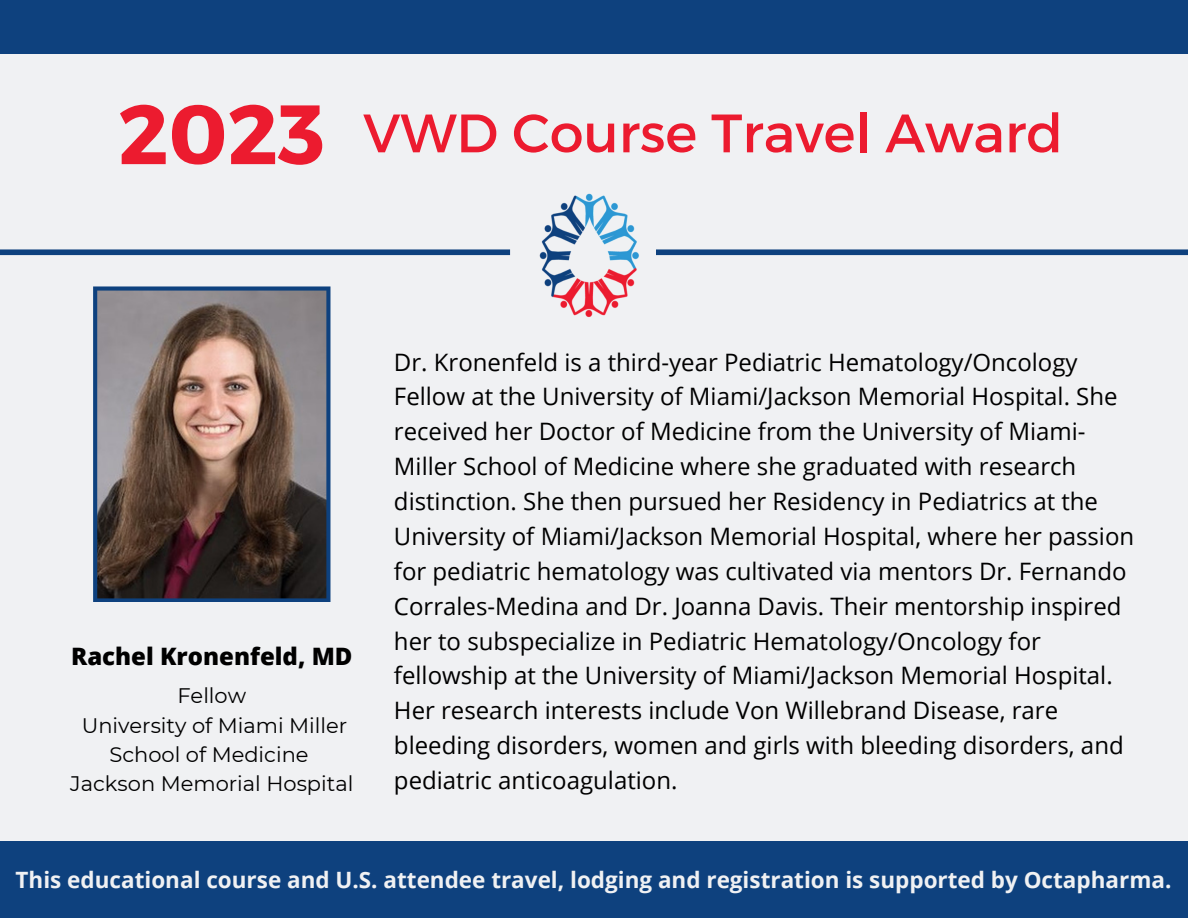
<style>
.page{position:relative;width:1188px;height:918px;background:#f0f1f3}
.page>*{position:absolute;margin:0;border:0;box-sizing:border-box;transform-origin:0 0}
.t1{font:700 84px "Montserrat";color:#ec1b2f}
.t2{font:54px "Montserrat";color:#ec1b2f}
.t3{font:24px/34.8px "Open Sans";color:#000}
.t4{font:800 24px "Open Sans";color:#000}
.t5{font:700 22.5px "Open Sans";color:#f0f1f3}
.t6{font:21px/29.2px "Montserrat";color:#000;text-align:center}
</style>
<div class="page">
<div style="left:0;top:841px;width:1188px;height:77px;background:#0e417e"></div>
<div style="left:0;top:249px;width:510px;height:6px;background:#0e417e"></div>
<img style="left:539px;top:193px;width:100px;height:124px">
<div style="left:656px;top:249px;width:532px;height:6px;background:#0e417e"></div>
<div style="left:0;top:0;width:1188px;height:53px;background:#0e417e"></div>
<svg style="left:93px;top:286px;width:237px;height:316px;background:#6a5c5a"></svg>
<p class="t1" style="left:118px;top:80px;width:208px">2023</p>
<p class="t2" style="left:363px;top:98px;width:701px">VWD Course Travel Award</p>
<p class="t4" style="left:71px;top:639px;width:283px">Rachel Kronenfeld, MD</p>
<p class="t6" style="left:177px;top:681px;width:70px">Fellow</p>
<p class="t6" style="left:82px;top:711px;width:267px">University of Miami Miller<br>School of Medicine</p>
<p class="t6" style="left:70px;top:769px;width:285px">Jackson Memorial Hospital</p>
<p class="t3" style="left:394px;top:344px;width:742px">Dr. Kronenfeld is a third-year Pediatric Hematology/Oncology Fellow at the University of Miami/Jackson Memorial Hospital. She received her Doctor of Medicine from the University of Miami-Miller School of Medicine where she graduated with research distinction. She then pursued her Residency in Pediatrics at the University of Miami/Jackson Memorial Hospital, where her passion for pediatric hematology was cultivated via mentors Dr. Fernando Corrales-Medina and Dr. Joanna Davis. Their mentorship inspired her to subspecialize in Pediatric Hematology/Oncology for fellowship at the University of Miami/Jackson Memorial Hospital.<br>Her research interests include Von Willebrand Disease, rare bleeding disorders, women and girls with bleeding disorders, and pediatric anticoagulation.</p>
<p class="t5" style="left:16px;top:864px;width:1157px">This educational course and U.S. attendee travel, lodging and registration is supported by Octapharma.</p>
</div>
